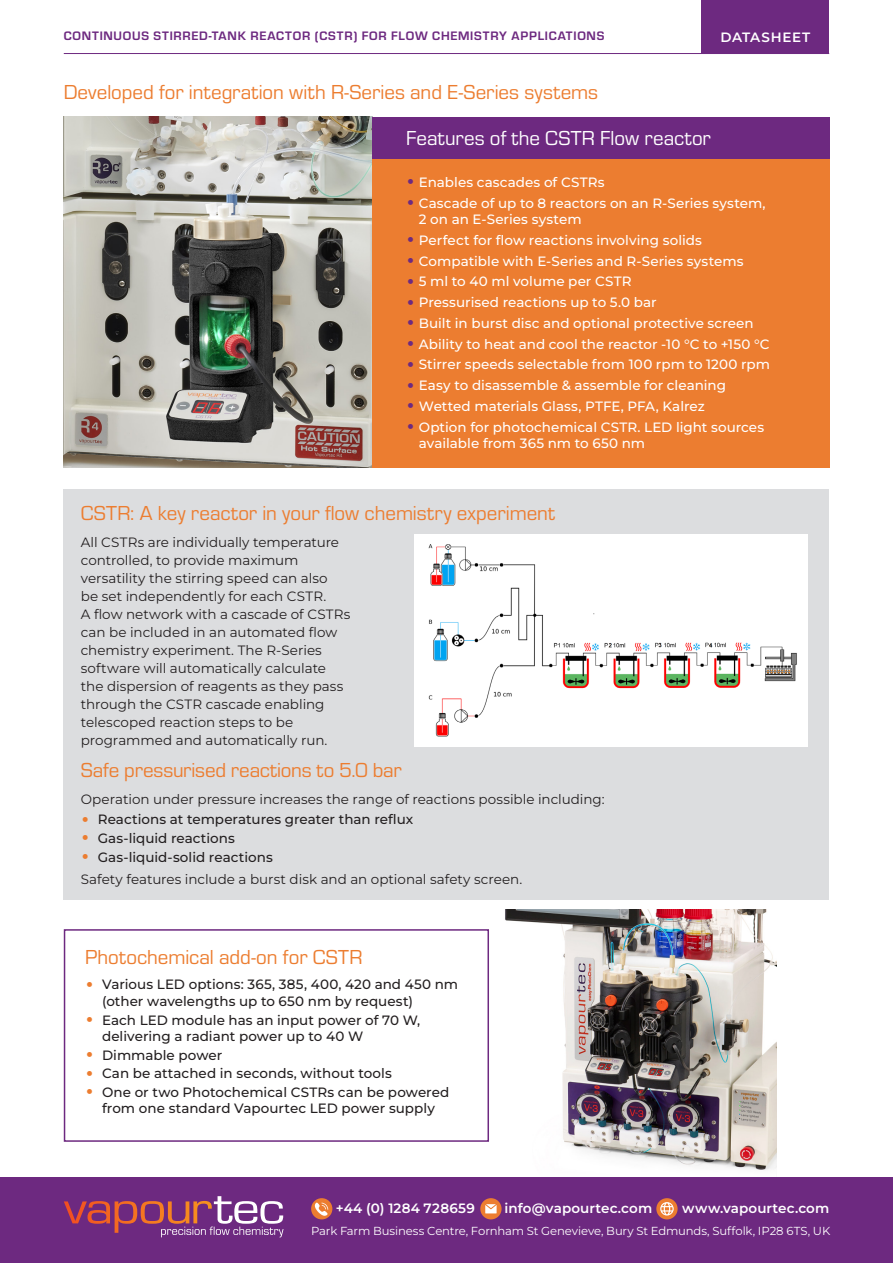
<style>
.page{position:relative;width:893px;height:1263px;background:#fff}
.page>*{position:absolute;margin:0;border:0;box-sizing:border-box;transform-origin:0 0}
.t1{font:21px "Eurostile";color:#ec7d30}
.t2{font:21px "Eurostile";letter-spacing:.01em;color:#fff}
.t3{font:13.5px/18px "Montserrat";color:#231f20}
.t4{font:500 13.5px/16.5px "Montserrat";letter-spacing:.005em;color:#fff}
.t5{font:500 13.5px/16.5px "Montserrat";color:#231f20}
.t6{font:600 13.5px "Montserrat";letter-spacing:.015em;color:#fff}
.t7{font:600 13.5px "Montserrat";letter-spacing:.055em;color:#fff}
.t8{font:700 12.75px "Eurostile";letter-spacing:.06em;color:#6d2980}
.t9{font:11.7px "Montserrat";letter-spacing:-.01em;color:#fff}
.s1{font-size:27px;color:#6d2980}
.s2{font-size:27px;color:#ec7d30}
</style>
<div class="page">
<img style="left:505px;top:909px;width:271px;height:171px">
<img style="left:478px;top:1080px;width:298px;height:98px">
<div style="left:0;top:1178px;width:893px;height:85px;background:#6d2980"></div>
<svg style="left:64px;top:1196px;width:220px;height:41px"></svg>
<div style="left:480px;top:1198px;width:22px;height:21px;background:#ec7d30;border-radius:50%"></div>
<svg style="left:485px;top:1204px;width:12px;height:9px"></svg>
<div style="left:311px;top:1198px;width:21px;height:21px;background:#ec7d30;border-radius:50%"></div>
<svg style="left:315px;top:1202px;width:13px;height:14px"></svg>
<svg style="left:656px;top:1198px;width:22px;height:21px"></svg>
<svg style="left:660px;top:1202px;width:14px;height:13px"></svg>
<hr style="left:64px;top:53px;width:765px;height:1px;background:#6d2980">
<div style="left:702px;top:0;width:127px;height:53px;background:#6d2980"></div>
<img style="left:64px;top:117px;width:308px;height:351px">
<div style="left:372px;top:117px;width:457px;height:42px;background:#6d2980"></div>
<div style="left:372px;top:159px;width:457px;height:309px;background:#ec7d30"></div>
<div style="left:64px;top:489px;width:765px;height:410px;background:#dcdddf"></div>
<div style="left:415px;top:534px;width:393px;height:212px;background:#fff"></div>
<img style="left:428px;top:544px;width:369px;height:193px">
<div style="left:64px;top:929px;width:425px;height:213px;background:#fff;border:2px solid #6d2980"></div>
<p class="t8" style="left:64px;top:29px;width:542px">CONTINUOUS STIRRED-TANK REACTOR (CSTR) FOR FLOW CHEMISTRY APPLICATIONS</p>
<p class="t7" style="left:720px;top:28px;width:91px">DATASHEET</p>
<p class="t1" style="left:64px;top:81px;width:536px">Developed for integration with R-Series and E-Series systems</p>
<p class="t2" style="left:406px;top:127px;width:306px">Features of the CSTR Flow reactor</p>
<p class="t4" style="left:406px;top:173px;width:200px"><span class="s1">•</span> Enables cascades of CSTRs</p>
<p class="t4" style="left:419px;top:194px;width:348px;text-indent:-13px"><span class="s1">•</span> Cascade of up to 8 reactors on an R-Series system,<br>2 on an E-Series system</p>
<p class="t4" style="left:406px;top:231px;width:297px"><span class="s1">•</span> Perfect for flow reactions involving solids</p>
<p class="t4" style="left:406px;top:252px;width:339px"><span class="s1">•</span> Compatible with E-Series and R-Series systems</p>
<p class="t4" style="left:406px;top:273px;width:227px"><span class="s1">•</span> 5 ml to 40 ml volume per CSTR</p>
<p class="t4" style="left:406px;top:294px;width:252px"><span class="s1">•</span> Pressurised reactions up to 5.0 bar</p>
<p class="t4" style="left:406px;top:314px;width:349px"><span class="s1">•</span> Built in burst disc and optional protective screen</p>
<p class="t4" style="left:406px;top:335px;width:365px"><span class="s1">•</span> Ability to heat and cool the reactor -10 °C to +150 °C</p>
<p class="t4" style="left:406px;top:356px;width:365px"><span class="s1">•</span> Stirrer speeds selectable from 100 rpm to 1200 rpm</p>
<p class="t4" style="left:406px;top:377px;width:322px"><span class="s1">•</span> Easy to disassemble &amp; assemble for cleaning</p>
<p class="t4" style="left:406px;top:397px;width:300px"><span class="s1">•</span> Wetted materials Glass, PTFE, PFA, Kalrez</p>
<p class="t4" style="left:419px;top:418px;width:347px;text-indent:-13px"><span class="s1">•</span> Option for photochemical CSTR. LED light sources available from 365 nm to 650 nm</p>
<p class="t1" style="left:81px;top:502px;width:476px">CSTR: A key reactor in your flow chemistry experiment</p>
<p class="t3" style="left:81px;top:532px;width:271px">All CSTRs are individually temperature controlled, to provide maximum versatility the stirring speed can also<br>be set independently for each CSTR.<br>A flow network with a cascade of CSTRs can be included in an automated flow chemistry experiment. The R-Series software will automatically calculate the dispersion of reagents as they pass through the CSTR cascade enabling telescoped reaction steps to be programmed and automatically run.</p>
<p class="t1" style="left:81px;top:759px;width:322px">Safe pressurised reactions to 5.0 bar</p>
<p class="t3" style="left:81px;top:789px;width:525px">Operation under pressure increases the range of reactions possible including:</p>
<p class="t5" style="left:81px;top:811px;width:334px"><span class="s2">•</span> Reactions at temperatures greater than reflux</p>
<p class="t5" style="left:81px;top:829px;width:156px"><span class="s2">•</span> Gas-liquid reactions</p>
<p class="t5" style="left:81px;top:848px;width:194px"><span class="s2">•</span> Gas-liquid-solid reactions</p>
<p class="t3" style="left:81px;top:870px;width:443px">Safety features include a burst disk and an optional safety screen.</p>
<p class="t1" style="left:85px;top:946px;width:279px">Photochemical add-on for CSTR</p>
<p class="t5" style="left:102px;top:976px;width:358px;text-indent:-17px"><span class="s2">•</span> Various LED options: 365, 385, 400, 420 and 450 nm (other wavelengths up to 650 nm by request)</p>
<p class="t5" style="left:102px;top:1011px;width:320px;text-indent:-17px"><span class="s2">•</span> Each LED module has an input power of 70 W, delivering a radiant power up to 40 W</p>
<p class="t5" style="left:85px;top:1046px;width:139px"><span class="s2">•</span> Dimmable power</p>
<p class="t5" style="left:85px;top:1065px;width:308px"><span class="s2">•</span> Can be attached in seconds, without tools</p>
<p class="t5" style="left:85px;top:1083px;width:366px;text-align:center"><span class="s2">•</span> One or two Photochemical CSTRs can be powered from one standard Vapourtec LED power supply</p>
<p class="t6" style="left:336px;top:1199px;width:141px">+44 (0) 1284 728659</p>
<p class="t6" style="left:505px;top:1199px;width:149px">info@vapourtec.com</p>
<p class="t6" style="left:682px;top:1199px;width:149px">www.vapourtec.com</p>
<p class="t9" style="left:311px;top:1223px;width:521px">Park Farm Business Centre, Fornham St Genevieve, Bury St Edmunds, Suffolk, IP28 6TS, UK</p>
</div>
